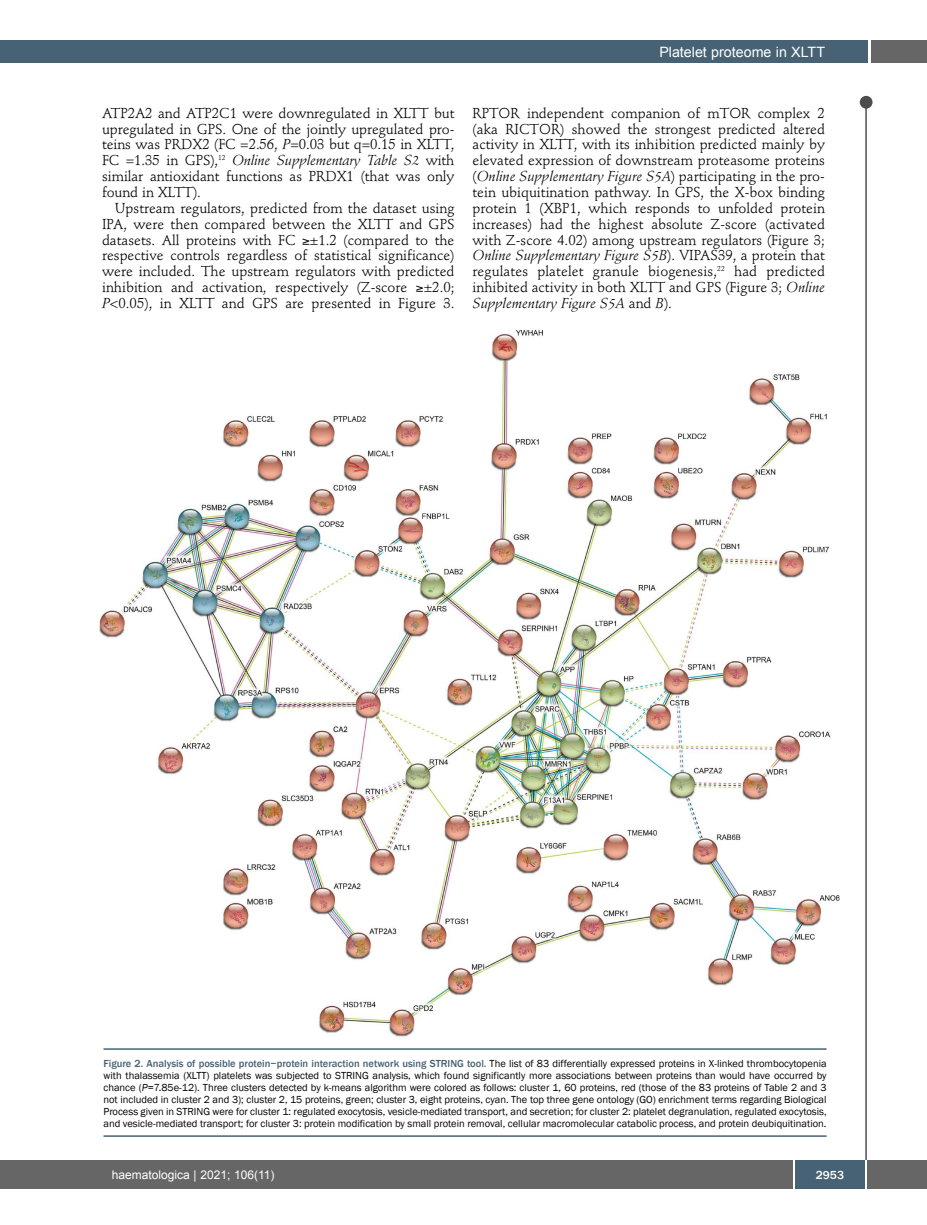
<style>
.page{position:relative;width:927px;height:1225px;background:#fff}
.page>*{position:absolute;margin:0;border:0;box-sizing:border-box;transform-origin:0 0}
.t1{font:14.25px/15.9px "Stempel Schneidler";color:#000;text-align:justify}
.t2{font:14.25px "Arial";color:#fff}
.t3{font:12px "Arial";color:#fff}
.t4{font:500 12px "Franklin Gothic";color:#fff}
.t5{font:10.5px/12px "Franklin Gothic";color:#000;text-align:justify}
.s1{font-style:italic}
.s2{font-weight:500;color:#466274}
</style>
<div class="page">
<div style="left:860px;top:96px;width:12px;height:13px;background:#4d4d4d;border-radius:50%"></div>
<hr style="left:865px;top:98px;width:2px;height:1062px;background:#4d4d4d">
<div style="left:871px;top:40px;width:56px;height:22px;background:#666"></div>
<div style="left:18px;top:40px;width:849px;height:22px;background:#466274"></div>
<div style="left:17px;top:1160px;width:910px;height:28px;background:#666"></div>
<div style="left:795px;top:1160px;width:70px;height:28px;background:#466274"></div>
<hr style="left:793px;top:1160px;width:2px;height:28px;background:#fff">
<hr style="left:865px;top:1160px;width:2px;height:28px;background:#fff">
<div style="left:0;top:40px;width:19px;height:22px;background:#466274"></div>
<div style="left:0;top:1160px;width:18px;height:28px;background:#666"></div>
<img style="left:99px;top:330px;width:741px;height:707px">
<hr style="left:103px;top:1048px;width:724px;height:1px;background:#466274">
<hr style="left:103px;top:1135px;width:724px;height:1px;background:#466274">
<p class="t2" style="left:659px;top:44px;width:167px">Platelet proteome in XLTT</p>
<p class="t1" style="left:102px;top:106px;width:354px">ATP2A2 and ATP2C1 were downregulated in XLTT but upregulated in GPS. One of the jointly upregulated pro&shy;teins was PRDX2 (FC =2.56, <span class="s1">P</span>=0.03 but q=0.15 in XLTT, FC =1.35 in GPS),<sup>12</sup> <span class="s1">Online Supplementary Table S2</span> with similar antioxidant functions as PRDX1 (that was only found in XLTT).</p>
<p class="t1" style="left:102px;top:201px;width:354px;text-indent:13px">Upstream regulators, predicted from the dataset using IPA, were then compared between the XLTT and GPS datasets. All proteins with FC ≥±1.2 (compared to the respective controls regardless of statistical significance) were included. The upstream regulators with predicted inhibition and activation, respectively (Z-score ≥±2.0; <span class="s1">P</span>&lt;0.05), in XLTT and GPS are presented in Figure 3.</p>
<p class="t1" style="left:472px;top:106px;width:354px">RPTOR independent companion of mTOR complex 2 (aka RICTOR) showed the strongest predicted altered activity in XLTT, with its inhibition predicted mainly by elevated expression of downstream proteasome proteins (<span class="s1">Online Supplementary Figure S5A</span>) participating in the pro&shy;tein ubiquitination pathway. In GPS, the X-box binding protein 1 (XBP1, which responds to unfolded protein increases) had the highest absolute Z-score (activated with Z-score 4.02) among upstream regulators (Figure 3; <span class="s1">Online Supplementary Figure S5B</span>). VIPAS39, a protein that regulates platelet granule biogenesis,<sup>22</sup> had predicted inhibited activity in both XLTT and GPS (Figure 3; <span class="s1">Online Supplementary Figure S5A</span> and <span class="s1">B</span>).</p>
<p class="t5" style="left:103px;top:1057px;width:725px"><span class="s2">Figure 2. Analysis of possible protein−protein interaction network using STRING tool.</span> The list of 83 differentially expressed proteins in X-linked thrombocytopenia with thalassemia (XLTT) platelets was subjected to STRING analysis, which found significantly more associations between proteins than would have occurred by chance (<span class="s1">P</span>=7.85e-12). Three clusters detected by k-means algorithm were colored as follows: cluster 1, 60 proteins, red (those of the 83 proteins of Table 2 and 3 not included in cluster 2 and 3); cluster 2, 15 proteins, green; cluster 3, eight proteins, cyan. The top three gene ontology (GO) enrichment terms regarding Biological Process given in STRING were for cluster 1: regulated exocytosis, vesicle-mediated transport, and secretion; for cluster 2: platelet degranulation, regulated exocytosis, and vesicle-mediated transport; for cluster 3: protein modification by small protein removal, cellular macromolecular catabolic process, and protein deubiquitination.</p>
<p class="t3" style="left:112px;top:1168px;width:164px">haematologica | 2021; 106(11)</p>
<p class="t4" style="left:816px;top:1167px;width:30px">2953</p>
</div>
